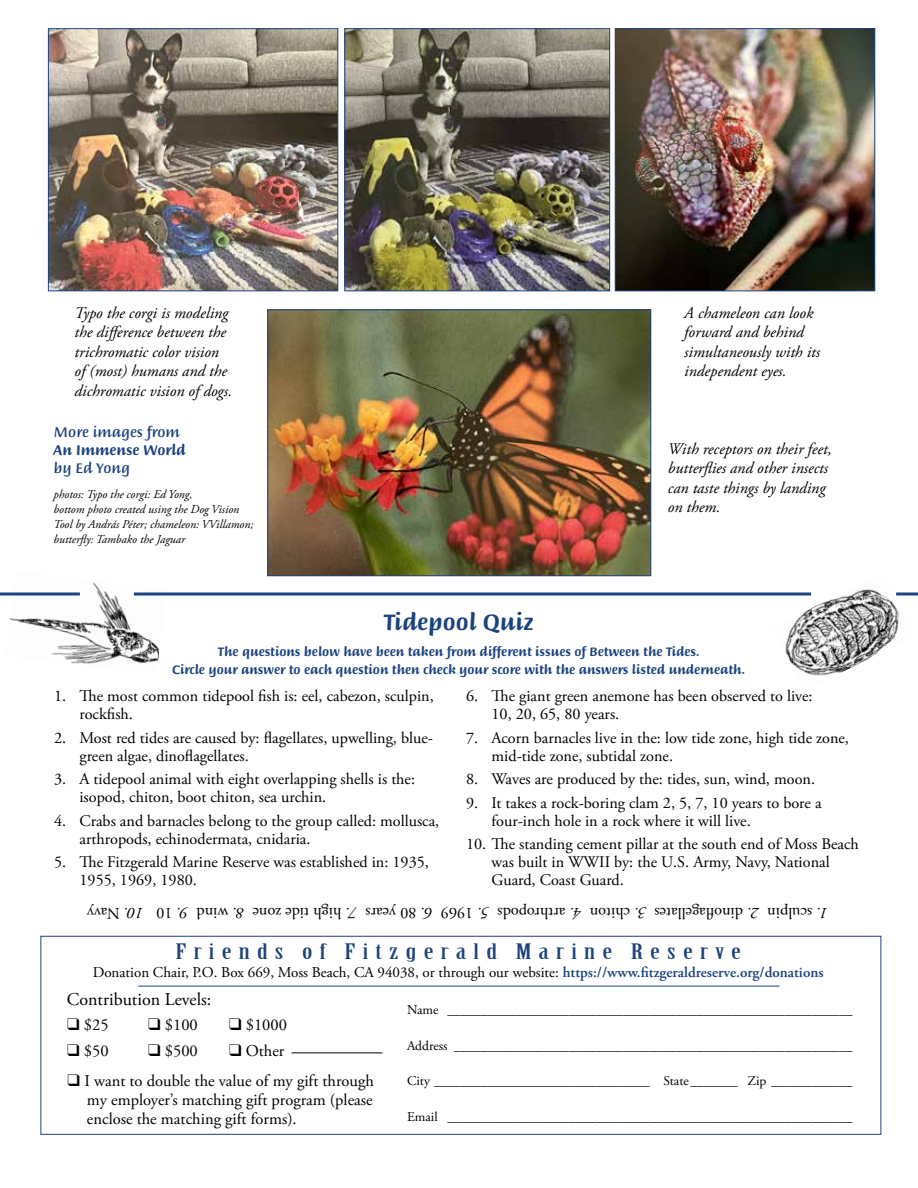
<style>
.page{position:relative;width:918px;height:1188px;background:#fff}
.page>*{position:absolute;margin:0;border:0;box-sizing:border-box;transform-origin:0 0}
.t1{font:700 24px "Briem Script Std";color:#1c437e;scale:.95 1}
.t2{font:20.85px "Birch Std";letter-spacing:.2em;color:#1c437e;scale:1.72 1}
.t3{font:18px "Adobe Garamond Pro";color:#000}
.t4{font:16.5px/18.8px "Adobe Garamond Pro";color:#000;text-align:justify}
.t5{font:16.2px/18px "Adobe Garamond Pro";color:#000}
.t6{font:italic 16.2px/19.5px "Adobe Garamond Pro";color:#000}
.t7{font:15px "Adobe Garamond Pro";color:#000}
.t8{font:500 15px "Briem Script Std";color:#1c437e;scale:.95 1}
.t9{font:700 15px "Briem Script Std";color:#1c437e;scale:.95 1}
.t10{font:13.5px "Adobe Garamond Pro";color:#000}
.t11{font:700 13.2px/18px "Briem Script Std";color:#1c437e;text-align:center;scale:.95 1}
.t12{font:italic 12px/15px "Adobe Garamond Pro";color:#000}
.s1{font-style:italic}
.s2{font-style:normal}
.s3{font-weight:600;color:#1c437e}
</style>
<div class="page">
<img style="left:50px;top:30px;width:286px;height:259px">
<div style="left:48px;top:28px;width:290px;height:263px;border:1px solid #1c437e"></div>
<img style="left:347px;top:30px;width:261px;height:259px">
<div style="left:345px;top:28px;width:265px;height:263px;border:1px solid #1c437e"></div>
<img style="left:617px;top:30px;width:256px;height:259px">
<div style="left:615px;top:28px;width:260px;height:263px;border:1px solid #1c437e"></div>
<img style="left:269px;top:312px;width:380px;height:262px">
<div style="left:267px;top:310px;width:384px;height:266px;border:1px solid #1c437e"></div>
<div style="left:40px;top:936px;width:841px;height:199px;border:1px solid #1c437e"></div>
<hr style="left:138px;top:986px;width:642px;height:1px;background:#1c437e">
<hr style="left:292px;top:1052px;width:91px;height:1px;background:#000">
<img style="left:785px;top:589px;width:115px;height:87px">
<img style="left:10px;top:582px;width:150px;height:82px">
<svg style="left:0;top:592px;width:80px;height:4px"></svg>
<svg style="left:134px;top:592px;width:677px;height:4px;background:#54719d"></svg>
<svg style="left:896px;top:592px;width:22px;height:4px"></svg>
<p class="t6" style="left:75px;top:303px;width:159px">Typo the corgi is modeling the difference between the trichromatic color vision of (most) humans and the dichromatic vision of dogs.</p>
<p class="t6" style="left:684px;top:303px;width:137px">A chameleon can look forward and behind simultaneously with its independent eyes.</p>
<p class="t8" style="left:54px;top:424px;width:134px">More images from</p>
<p class="t9" style="left:54px;top:442px;width:141px">An Immense World</p>
<p class="t8" style="left:54px;top:460px;width:82px">by Ed Yong</p>
<p class="t12" style="left:54px;top:487px;width:201px">photos: Typo the corgi: Ed Yong,<br>bottom photo created using the Dog Vision Tool by András Péter; chameleon: VVillamon; butterfly: Tambako the Jaguar</p>
<h1 class="t1" style="left:384px;top:609px;width:159px">Tidepool Quiz</h1>
<p class="t6" style="left:668px;top:439px;width:165px">With receptors on their feet, butterflies and other insects can taste things by landing on them.</p>
<p class="t11" style="left:172px;top:643px;width:605px">The questions below have been taken from different issues of Between the Tides.<br>Circle your answer to each question then check your score with the answers listed underneath.</p>
<p class="t5" style="left:79px;top:688px;width:356px;text-indent:-25px">1. The most common tidepool fish is: eel, cabezon, sculpin, rockfish.</p>
<p class="t5" style="left:79px;top:729px;width:355px;text-indent:-25px">2. Most red tides are caused by: flagellates, upwelling, blue&shy;green algae, dinoflagellates.</p>
<p class="t5" style="left:79px;top:771px;width:337px;text-indent:-25px">3. A tidepool animal with eight overlapping shells is the: isopod, chiton, boot chiton, sea urchin.</p>
<p class="t5" style="left:79px;top:812px;width:361px;text-indent:-25px">4. Crabs and barnacles belong to the group called: mollusca, arthropods, echinodermata, cnidaria.</p>
<p class="t5" style="left:79px;top:853px;width:351px;text-indent:-25px">5. The Fitzgerald Marine Reserve was established in: 1935,<br>1955, 1969, 1980.</p>
<p class="t5" style="left:492px;top:688px;width:323px;text-indent:-26px">6. The giant green anemone has been observed to live:<br>10, 20, 65, 80 years.</p>
<p class="t5" style="left:492px;top:729px;width:359px;text-indent:-25px">7. Acorn barnacles live in the: low tide zone, high tide zone, mid-tide zone, subtidal zone.</p>
<p class="t5" style="left:466px;top:771px;width:351px">8. Waves are produced by the: tides, sun, wind, moon.</p>
<p class="t5" style="left:492px;top:794px;width:332px;text-indent:-25px">9. It takes a rock-boring clam 2, 5, 7, 10 years to bore a four-inch hole in a rock where it will live.</p>
<p class="t5" style="left:492px;top:835px;width:369px;text-indent:-25px">10. The standing cement pillar at the south end of Moss Beach was built in WWII by: the U.S. Army, Navy, National<br>Guard, Coast Guard.</p>
<p class="t5" style="left:144px;top:922px;width:59px;rotate:-180deg"><span class="s1">10.</span> Navy</p>
<p class="t6" style="left:189px;top:923px;width:34px;rotate:-180deg">9. <span class="s2">10</span></p>
<p class="t5" style="left:245px;top:922px;width:49px;rotate:-180deg"><span class="s1">8.</span> wind</p>
<p class="t5" style="left:358px;top:922px;width:106px;rotate:-180deg"><span class="s1">7.</span> high tide zone</p>
<p class="t5" style="left:433px;top:922px;width:69px;rotate:-180deg"><span class="s1">6.</span> 80 years</p>
<p class="t5" style="left:489px;top:922px;width:50px;rotate:-180deg"><span class="s1">5.</span> 1969</p>
<p class="t5" style="left:582px;top:922px;width:86px;rotate:-180deg"><span class="s1">4.</span> arthropods</p>
<p class="t5" style="left:646px;top:922px;width:58px;rotate:-180deg"><span class="s1">3.</span> chiton</p>
<p class="t5" style="left:759px;top:922px;width:106px;rotate:-180deg"><span class="s1">2.</span> dinoflagellates</p>
<p class="t5" style="left:829px;top:922px;width:63px;rotate:-180deg"><span class="s1">1.</span> sculpin</p>
<p class="t2" style="left:175px;top:940px;width:330px">Friends of Fitzgerald Marine Reserve</p>
<p class="t7" style="left:93px;top:963px;width:732px">Donation Chair, P.O. Box 669, Moss Beach, CA 94038, or through our website: <span class="s3">https://www.fitzgeraldreserve.org/donations</span></p>
<p class="t4" style="left:67px;top:1016px;width:43px">❑ $25</p>
<p class="t4" style="left:67px;top:1042px;width:43px">❑ $50</p>
<p class="t3" style="left:67px;top:988px;width:146px">Contribution Levels:</p>
<p class="t10" style="left:407px;top:1002px;width:447px">Name ____________________________________________________________</p>
<p class="t10" style="left:407px;top:1038px;width:447px">Address ___________________________________________________________</p>
<p class="t10" style="left:407px;top:1073px;width:447px">City ________________________________ State_______ Zip ____________</p>
<p class="t10" style="left:407px;top:1108px;width:447px">Email ____________________________________________________________</p>
<p class="t4" style="left:148px;top:1016px;width:51px">❑ $100</p>
<p class="t4" style="left:148px;top:1042px;width:51px">❑ $500</p>
<p class="t4" style="left:229px;top:1016px;width:59px">❑ $1000</p>
<p class="t4" style="left:229px;top:1042px;width:57px">❑ Other</p>
<p class="t4" style="left:87px;top:1072px;width:288px;text-indent:-20px">❑ I want to double the value of my gift through my employer’s matching gift program (please enclose the matching gift forms).</p>
</div>
